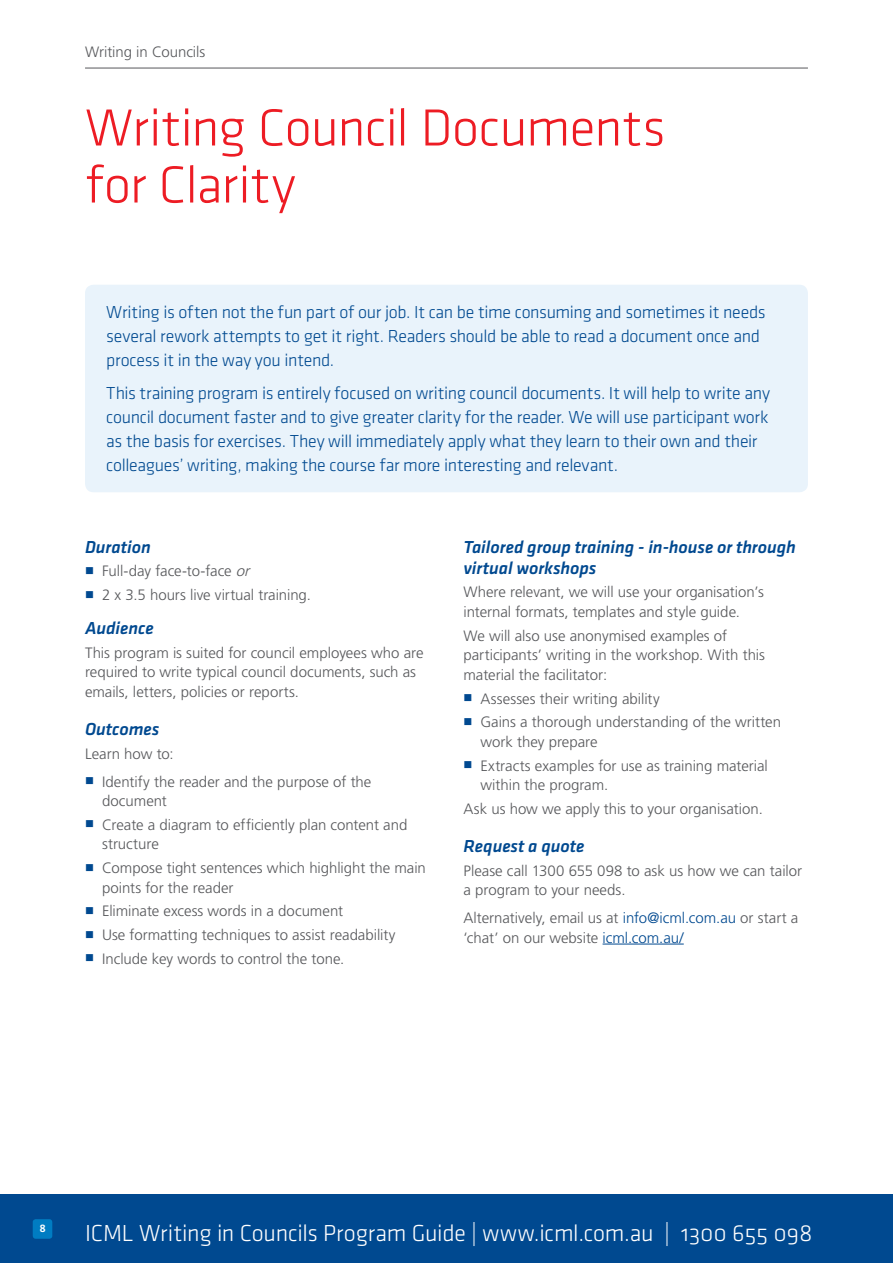
<style>
.page{position:relative;width:893px;height:1263px;background:#fff}
.page>*{position:absolute;margin:0;border:0;box-sizing:border-box;transform-origin:0 0}
.t1{font:54px/57px "Klavika Light OSF";letter-spacing:-.015em;color:#ed1c24}
.t2{font:24px "Klavika Light OSF";letter-spacing:-.01em;color:#fff}
.t3{font:18px/24px "Klavika Light OSF";letter-spacing:-.015em;color:#004990}
.t4{font:18px/21px "Klavika Medium Italic TF";letter-spacing:-.005em;color:#004990}
.t5{font:300 15px/23.7px "Frutiger LT Std";color:#57585b}
.t6{font:700 10.5px "Frutiger LT Std";color:#fff}
.s1{font-style:italic}
.s2{color:#004990}
</style>
<div class="page">
<div style="left:0;top:1195px;width:893px;height:68px;background:#004990"></div>
<div style="left:33px;top:1219px;width:19px;height:20px;background:#007cc2;border-radius:3px"></div>
<hr style="left:603px;top:944px;width:81px;height:1px;background:#004990">
<div style="left:85px;top:285px;width:723px;height:207px;background:#e9f3fb;border-radius:9px"></div>
<hr style="left:85px;top:68px;width:723px;height:1px;background:#57585b">
<p class="t5" style="left:85px;top:41px;width:122px">Writing in Councils</p>
<h1 class="t1" style="left:85px;top:104px;width:582px">Writing Council Documents for Clarity</h1>
<p class="t3" style="left:106px;top:302px;width:661px">Writing is often not the fun part of our job. It can be time consuming and sometimes it needs several rework attempts to get it right. Readers should be able to read a document once and process it in the way you intend.</p>
<p class="t3" style="left:106px;top:382px;width:665px">This training program is entirely focused on writing council documents. It will help to write any council document faster and to give greater clarity for the reader. We will use participant work as the basis for exercises. They will immediately apply what they learn to their own and their colleagues’ writing, making the course far more interesting and relevant.</p>
<p class="t4" style="left:85px;top:538px;width:67px">Duration</p>
<p class="t5" style="left:102px;top:560px;width:210px">Full-day face-to-face <span class="s1">or<br></span>2 x 3.5 hours live virtual training.</p>
<p class="t4" style="left:85px;top:619px;width:70px">Audience</p>
<p class="t5" style="left:85px;top:644px;width:340px;line-height:19.5px">This program is suited for council employees who are required to write typical council documents, such as emails, letters, policies or reports.</p>
<p class="t4" style="left:85px;top:720px;width:76px">Outcomes</p>
<p class="t5" style="left:102px;top:740px;width:271px;line-height:28px;text-indent:-17px">Learn how to:<br>Identify the reader and the purpose of the</p>
<p class="t5" style="left:102px;top:790px;width:307px">document<br>Create a diagram to efficiently plan content and</p>
<p class="t5" style="left:102px;top:833px;width:325px">structure<br>Compose tight sentences which highlight the main</p>
<p class="t5" style="left:102px;top:876px;width:295px">points for the reader<br>Eliminate excess words in a document<br>Use formatting techniques to assist readability Include key words to control the tone.</p>
<p class="t4" style="left:463px;top:538px;width:334px">Tailored group training - in-house or through virtual workshops</p>
<p class="t5" style="left:463px;top:584px;width:302px;line-height:19.5px">Where relevant, we will use your organisation’s internal formats, templates and style guide.</p>
<p class="t5" style="left:463px;top:627px;width:303px;line-height:19.5px">We will also use anonymised examples of participants’ writing in the workshop. With this material the facilitator:</p>
<p class="t5" style="left:480px;top:687px;width:302px">Assesses their writing ability<br>Gains a thorough understanding of the written</p>
<p class="t5" style="left:480px;top:731px;width:289px">work they prepare<br>Extracts examples for use as training material</p>
<p class="t5" style="left:463px;top:774px;width:301px;text-indent:17px">within the program.<br>Ask us how we apply this to your organisation.</p>
<p class="t4" style="left:463px;top:837px;width:122px">Request a quote</p>
<p class="t5" style="left:463px;top:862px;width:340px;line-height:19.5px">Please call 1300 655 098 to ask us how we can tailor a program to your needs.</p>
<p class="t5" style="left:463px;top:909px;width:336px;line-height:19.5px">Alternatively, email us at <span class="s2">info@icml.com.au</span> or start a ‘chat’ on our website <span class="s2">icml.com.au/</span></p>
<p class="t6" style="left:40px;top:1224px;width:7px">8</p>
<h2 class="t2" style="left:85px;top:1222px;width:729px">ICML Writing in Councils Program Guide | www.icml.com.au | 1300 655 098</h2>
</div>
